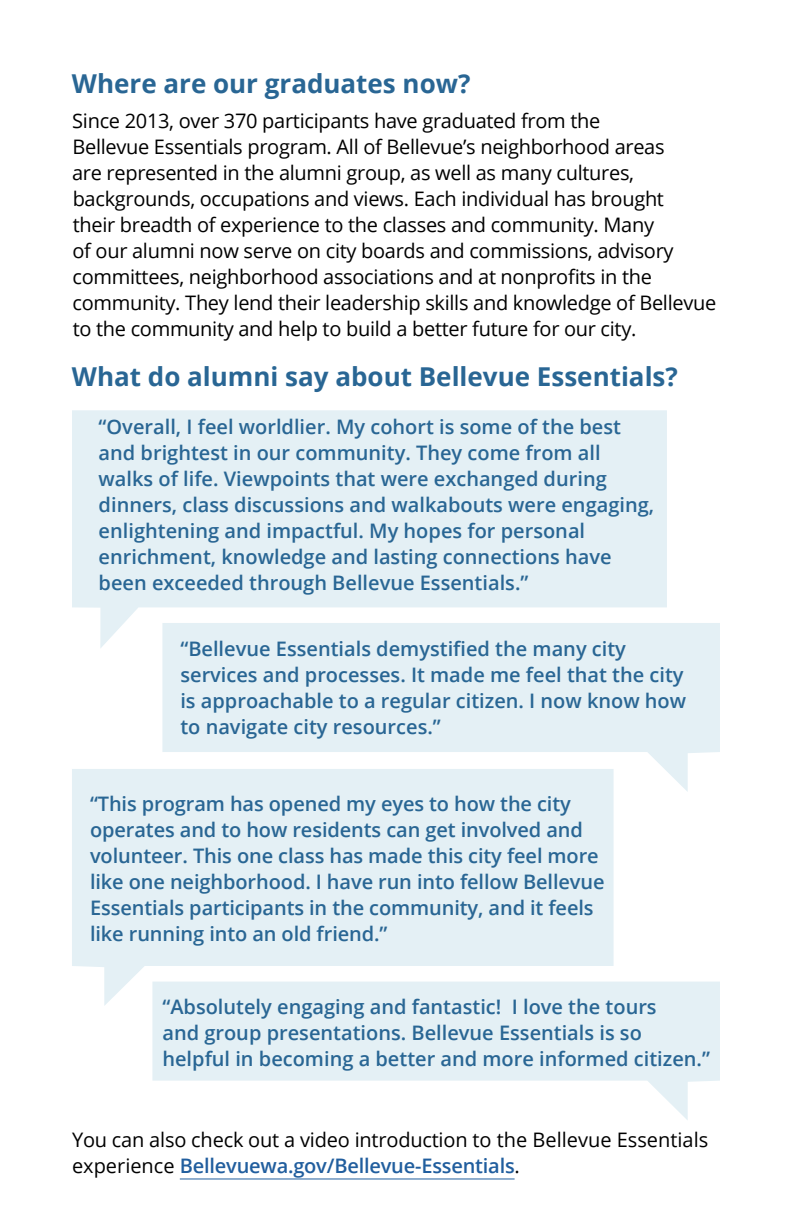
<style>
.page{position:relative;width:792px;height:1224px;background:#fff}
.page>*{position:absolute;margin:0;border:0;box-sizing:border-box;transform-origin:0 0}
.headlines{font:700 26px "Open Sans";color:#296694}
.callouts{font:600 20px/26px "Open Sans";color:#296694}
.text{font:20px/26px "Open Sans";letter-spacing:-.015em;color:#000}
.s1{font-weight:600;color:#215e9e}
</style>
<div class="page">
<svg style="left:162px;top:623px;width:558px;height:169px;fill:#e4f0f5"></svg>
<svg style="left:72px;top:769px;width:542px;height:237px;background:#e6f1f5"></svg>
<svg style="left:72px;top:410px;width:595px;height:239px;background:#e6f1f5"></svg>
<svg style="left:152px;top:982px;width:568px;height:138px;fill:#e4f0f5"></svg>
<hr style="left:180px;top:1178px;width:335px;height:1px;background:#215e9e">
<p class="headlines" style="left:72px;top:66px;width:400px">Where are our graduates now?</p>
<p class="text" style="left:72px;top:108px;width:646px">Since 2013, over 370 participants have graduated from the<br>Bellevue Essentials program. All of Bellevue’s neighborhood areas<br>are represented in the alumni group, as well as many cultures, backgrounds, occupations and views. Each individual has brought<br>their breadth of experience to the classes and community. Many<br>of our alumni now serve on city boards and commissions, advisory committees, neighborhood associations and at nonprofits in the community. They lend their leadership skills and knowledge of Bellevue to the community and help to build a better future for our city.</p>
<p class="headlines" style="left:72px;top:358px;width:607px">What do alumni say about Bellevue Essentials?</p>
<p class="callouts" style="left:99px;top:414px;width:557px">“Overall, I feel worldlier. My cohort is some of the best and brightest in our community. They come from all walks of life. Viewpoints that were exchanged during dinners, class discussions and walkabouts were engaging, enlightening and impactful. My hopes for personal enrichment, knowledge and lasting connections have been exceeded through Bellevue Essentials.”</p>
<p class="callouts" style="left:180px;top:636px;width:507px">“Bellevue Essentials demystified the many city services and processes. It made me feel that the city is approachable to a regular citizen. I now know how to navigate city resources.”</p>
<p class="callouts" style="left:90px;top:790px;width:516px">“This program has opened my eyes to how the city operates and to how residents can get involved and volunteer. This one class has made this city feel more like one neighborhood. I have run into fellow Bellevue Essentials participants in the community, and it feels like running into an old friend.”</p>
<p class="callouts" style="left:162px;top:993px;width:549px">“Absolutely engaging and fantastic! I love the tours<br>and group presentations. Bellevue Essentials is so helpful in becoming a better and more informed citizen.”</p>
<p class="text" style="left:72px;top:1126px;width:638px">You can also check out a video introduction to the Bellevue Essentials experience <span class="s1">Bellevuewa.gov/Bellevue-Essentials</span>.</p>
</div>
